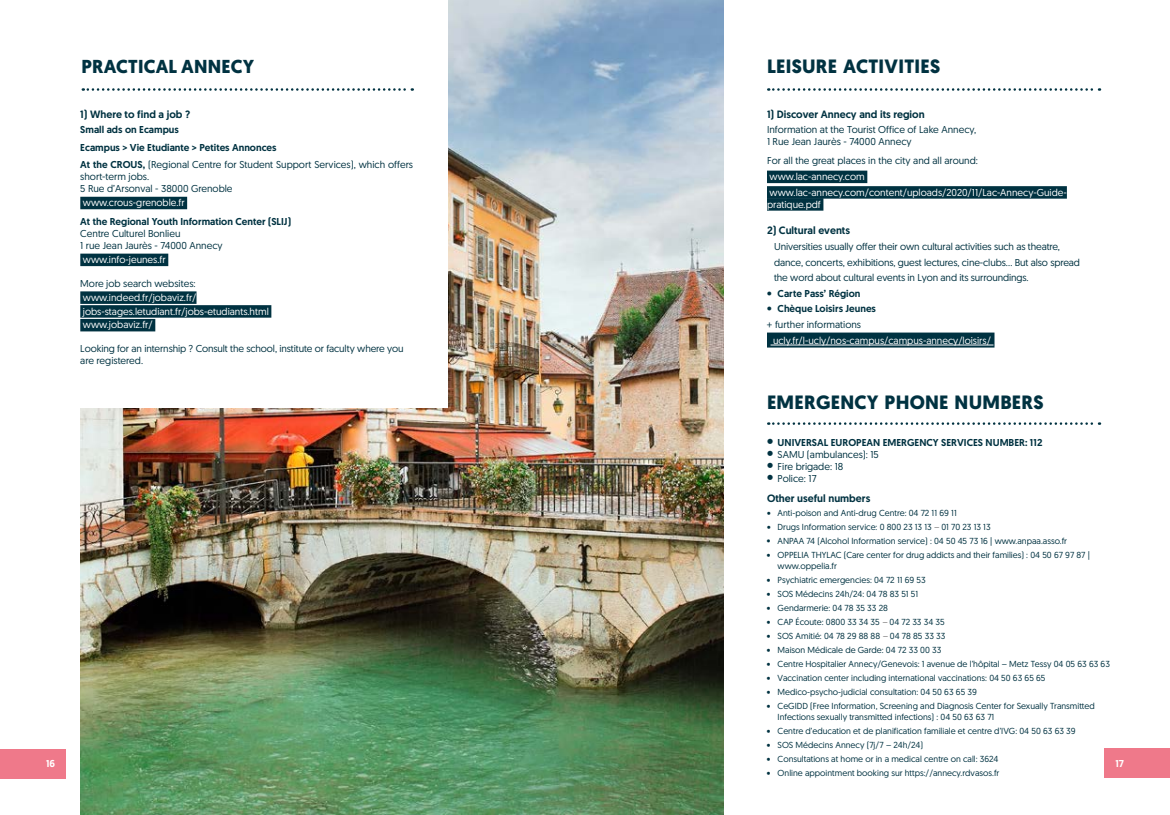
<style>
.page{position:relative;width:1170px;height:815px;background:#fff}
.page>*{position:absolute;margin:0;border:0;box-sizing:border-box;transform-origin:0 0}
.t1{font:700 19.25px "Geomanist";letter-spacing:.015em;color:#003241}
.t2{font:700 18.75px "Geomanist";letter-spacing:.01em;color:#003241}
.t3{font:500 10.62px "Geomanist";color:#003241}
.t4{font:10px/12px "Geomanist";color:#003241}
.t5{font:10px/13.8px "Geomanist";color:#fff}
.t6{font:500 10px/17.5px "Geomanist";color:#003241}
.t7{font:500 10px "Geomanist";color:#fff}
.t8{font:8.75px/10.5px "Geomanist";color:#003241}
.s1{font-weight:400}
.s2{font-size:11.25px}
.s3{font-weight:500;font-size:11.25px}
.s4{font-weight:500}
.s5{font-weight:400;font-size:15px}
.s6{font-size:15px}
.s7{font-style:italic;color:#706f6f}
</style>
<div class="page">
<div style="left:1104px;top:749px;width:65px;height:29px;background:#ef798a"></div>
<div style="left:0;top:749px;width:66px;height:30px;background:#ef798a"></div>
<img style="left:80px;top:0;width:643px;height:815px">
<div style="left:0;top:0;width:447px;height:407px;background:#fff"></div>
<div style="left:80px;top:197px;width:107px;height:12px;background:#003241"></div>
<div style="left:80px;top:254px;width:88px;height:12px;background:#003241"></div>
<div style="left:80px;top:291px;width:116px;height:13px;background:#003241"></div>
<div style="left:80px;top:305px;width:191px;height:13px;background:#003241"></div>
<div style="left:80px;top:319px;width:75px;height:12px;background:#003241"></div>
<svg style="left:83px;top:88px;width:330px;height:3px"></svg>
<svg style="left:768px;top:422px;width:331px;height:3px"></svg>
<svg style="left:768px;top:88px;width:331px;height:3px"></svg>
<div style="left:767px;top:171px;width:100px;height:12px;background:#003241"></div>
<div style="left:767px;top:186px;width:299px;height:13px;background:#003241"></div>
<div style="left:767px;top:198px;width:56px;height:13px;background:#003241"></div>
<div style="left:767px;top:333px;width:227px;height:15px;background:#003241"></div>
<hr style="left:770px;top:345px;width:223px;height:1px;background:#fff">
<h2 class="t2" style="left:81px;top:54px;width:174px">PRACTICAL ANNECY</h2>
<p class="t3" style="left:80px;top:107px;width:111px">1) Where to find a job ?</p>
<p class="t6" style="left:80px;top:121px;width:334px">Small ads on Ecampus<br>Ecampus &gt; Vie Etudiante &gt; Petites Annonces<br>At the CROUS, <span class="s1">(Regional Centre for Student Support Services), which offers</span></p>
<p class="t4" style="left:80px;top:171px;width:154px">short-term jobs.<br>5 Rue d’Arsonval - 38000 Grenoble</p>
<p class="t5" style="left:83px;top:195px;width:103px">www.crous-grenoble.fr</p>
<p class="t6" style="left:80px;top:213px;width:212px">At the Regional Youth Information Center (SLIJ)</p>
<p class="t4" style="left:80px;top:227px;width:144px">Centre Culturel Bonlieu<br>1 rue Jean Jaurès - 74000 Annecy</p>
<p class="t5" style="left:83px;top:252px;width:84px">www.info-jeunes.fr</p>
<p class="t4" style="left:80px;top:277px;width:117px">More job search websites:</p>
<p class="t5" style="left:83px;top:290px;width:187px">www.indeed.fr/jobaviz.fr/ jobs-stages.letudiant.fr/jobs-etudiants.html www.jobaviz.fr/</p>
<p class="t4" style="left:80px;top:342px;width:325px">Looking for an internship ? Consult the school, institute or faculty where you are registered.</p>
<h1 class="t1" style="left:767px;top:53px;width:175px">LEISURE ACTIVITIES</h1>
<p class="t3" style="left:767px;top:107px;width:159px">1) Discover Annecy and its region</p>
<p class="t4" style="left:767px;top:124px;width:211px">Information at the Tourist Office of Lake Annecy,<br>1 Rue Jean Jaurès - 74000 Annecy</p>
<p class="t4" style="left:767px;top:155px;width:212px">For all the great places in the city and all around:</p>
<p class="t5" style="left:769px;top:168px;width:299px;line-height:15.5px">www.lac-annecy.com www.lac-annecy.com/content/uploads/2020/11/Lac-Annecy-Guide-</p>
<p class="t5" style="left:767px;top:197px;width:55px">pratique.pdf</p>
<p class="t3" style="left:767px;top:224px;width:85px">2) Cultural events</p>
<p class="t4" style="left:774px;top:238px;width:307px;line-height:15.5px">Universities usually offer their own cultural activities such as theatre, dance, concerts, exhibitions, guest lectures, cine-clubs... But also spread the word about cultural events in Lyon and its surroundings.</p>
<p class="t6" style="left:767px;top:284px;width:95px"><span class="s2">•</span> Carte Pass’ Région</p>
<p class="t4" style="left:767px;top:300px;width:110px;line-height:16.2px"><span class="s3">•</span> <span class="s4">Chèque Loisirs Jeunes </span>+ further informations</p>
<p class="t5" style="left:773px;top:333px;width:219px">ucly.fr/l-ucly/nos-campus/campus-annecy/loisirs/</p>
<h1 class="t1" style="left:767px;top:389px;width:278px">EMERGENCY PHONE NUMBERS</h1>
<p class="t6" style="left:767px;top:434px;width:277px"><span class="s5">•</span> UNIVERSAL EUROPEAN EMERGENCY SERVICES NUMBER: 112</p>
<p class="t4" style="left:767px;top:448px;width:113px"><span class="s6">•</span> SAMU (ambulances): 15</p>
<p class="t4" style="left:767px;top:460px;width:78px"><span class="s6">•</span> Fire brigade: 18</p>
<p class="t4" style="left:767px;top:472px;width:51px"><span class="s6">•</span> Police: 17</p>
<p class="t3" style="left:767px;top:491px;width:105px">Other useful numbers</p>
<p class="t8" style="left:767px;top:507px;width:191px">• Anti-poison and Anti-drug Centre: 04 72 11 69 11</p>
<p class="t8" style="left:767px;top:521px;width:225px">• Drugs Information service: 0 800 23 13 13 <span class="s7">–</span>01 70 23 13 13</p>
<p class="t8" style="left:767px;top:536px;width:301px">• ANPAA 74 (Alcohol Information service) : 04 50 45 73 16 | www.anpaa.asso.fr</p>
<p class="t8" style="left:777px;top:550px;width:314px;text-indent:-11px">• OPPELIA THYLAC (Care center for drug addicts and their families) : 04 50 67 97 87 | www.oppelia.fr</p>
<p class="t8" style="left:767px;top:574px;width:160px">• Psychiatric emergencies: 04 72 11 69 53</p>
<p class="t8" style="left:767px;top:588px;width:153px">• SOS Médecins 24h/24: 04 78 83 51 51</p>
<p class="t8" style="left:767px;top:602px;width:122px">• Gendarmerie: 04 78 35 33 28</p>
<p class="t8" style="left:767px;top:616px;width:179px">• CAP Écoute: 0800 33 34 35 <span class="s7">–</span>04 72 33 34 35</p>
<p class="t8" style="left:767px;top:630px;width:180px">• SOS Amitié: 04 78 29 88 88 <span class="s7">–</span>04 78 85 33 33</p>
<p class="t8" style="left:767px;top:644px;width:176px">• Maison Médicale de Garde: 04 72 33 00 33</p>
<p class="t8" style="left:767px;top:658px;width:344px">• Centre Hospitalier Annecy/Genevois: 1 avenue de l’hôpital – Metz Tessy 04 05 63 63 63</p>
<p class="t8" style="left:767px;top:672px;width:280px">• Vaccination center including international vaccinations: 04 50 63 65 65</p>
<p class="t8" style="left:767px;top:686px;width:211px">• Medico-psycho-judicial consultation: 04 50 63 65 39</p>
<p class="t8" style="left:777px;top:700px;width:319px;text-indent:-11px">• CeGIDD (Free Information, Screening and Diagnosis Center for Sexually Transmitted<br>Infections sexually transmitted infections) : 04 50 63 63 71</p>
<p class="t8" style="left:767px;top:725px;width:310px">• Centre d’education et de planification familiale et centre d’IVG: 04 50 63 63 39</p>
<p class="t8" style="left:767px;top:739px;width:157px">• SOS Médecins Annecy (7j/7 – 24h/24)</p>
<p class="t8" style="left:767px;top:753px;width:233px">• Consultations at home or in a medical centre on call: 3624</p>
<p class="t8" style="left:767px;top:767px;width:234px">• Online appointment booking sur https://annecy.rdvasos.fr</p>
<p class="t7" style="left:46px;top:757px;width:11px">16</p>
<p class="t7" style="left:1115px;top:757px;width:10px">17</p>
</div>
